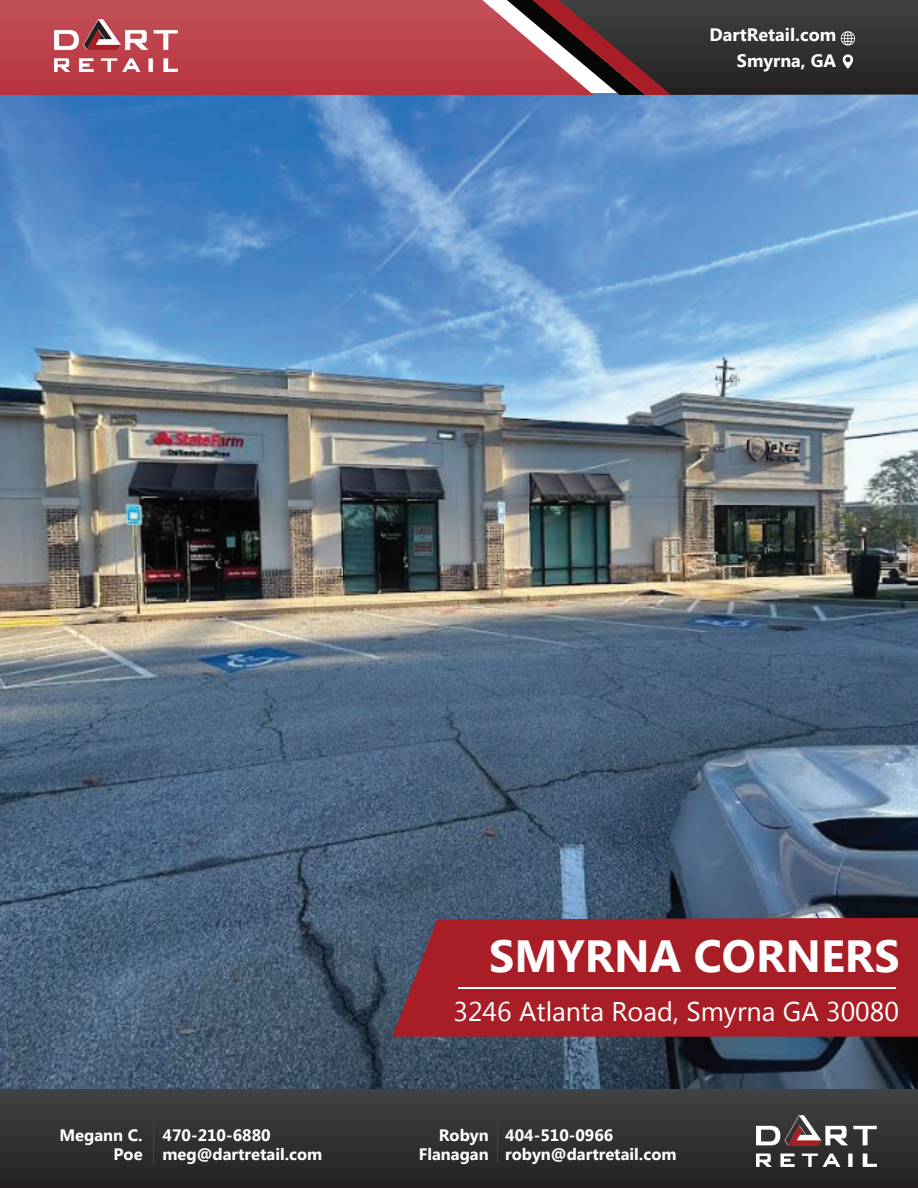
<style>
.page{position:relative;width:918px;height:1188px;background:#fff}
.page>*{position:absolute;margin:0;border:0;box-sizing:border-box;transform-origin:0 0}
.t1{font:700 45px "Microsoft New Tai Lue";color:#fff}
.t2{font:27px "Microsoft New Tai Lue";color:#fff}
.t3{font:700 18px/25.7px "Microsoft New Tai Lue";color:#fff;text-align:right}
.t4{font:700 16.5px/19.8px "Microsoft New Tai Lue";color:#fff;text-align:right}
</style>
<div class="page">
<img style="left:0;top:95px;width:918px;height:995px">
<div style="left:0;top:1090px;width:918px;height:98px;background:linear-gradient(to bottom,#414243,#252122)"></div>
<div style="left:392px;top:918px;width:526px;height:119px;background:#a91e26"></div>
<hr style="left:458px;top:987px;width:438px;height:1px;background:#fff">
<svg style="left:0;top:0;width:507px;height:95px;background:#bd434c"></svg>
<svg style="left:507px;top:0;width:411px;height:95px;background:#4f3a3c"></svg>
<img style="left:757px;top:1115px;width:120px;height:51px">
<img style="left:55px;top:19px;width:122px;height:52px">
<hr style="left:497px;top:1123px;width:1px;height:40px;background:#a91e26">
<hr style="left:153px;top:1124px;width:1px;height:40px;background:#a91e26">
<p class="t3" style="left:710px;top:24px;width:128px">DartRetail.com<br>Smyrna, GA</p>
<p class="t4" style="left:60px;top:1126px;width:85px">Megann C.<br>Poe</p>
<p class="t4" style="left:163px;top:1126px;width:161px;text-align:left">470-210-6880 meg@dartretail.com</p>
<h1 class="t1" style="left:489px;top:930px;width:412px">SMYRNA CORNERS</h1>
<h2 class="t2" style="left:453px;top:996px;width:447px">3246 Atlanta Road, Smyrna GA 30080</h2>
<p class="t4" style="left:419px;top:1126px;width:72px">Robyn<br>Flanagan</p>
<p class="t4" style="left:505px;top:1126px;width:173px;text-align:left">404-510-0966 robyn@dartretail.com</p>
</div>
